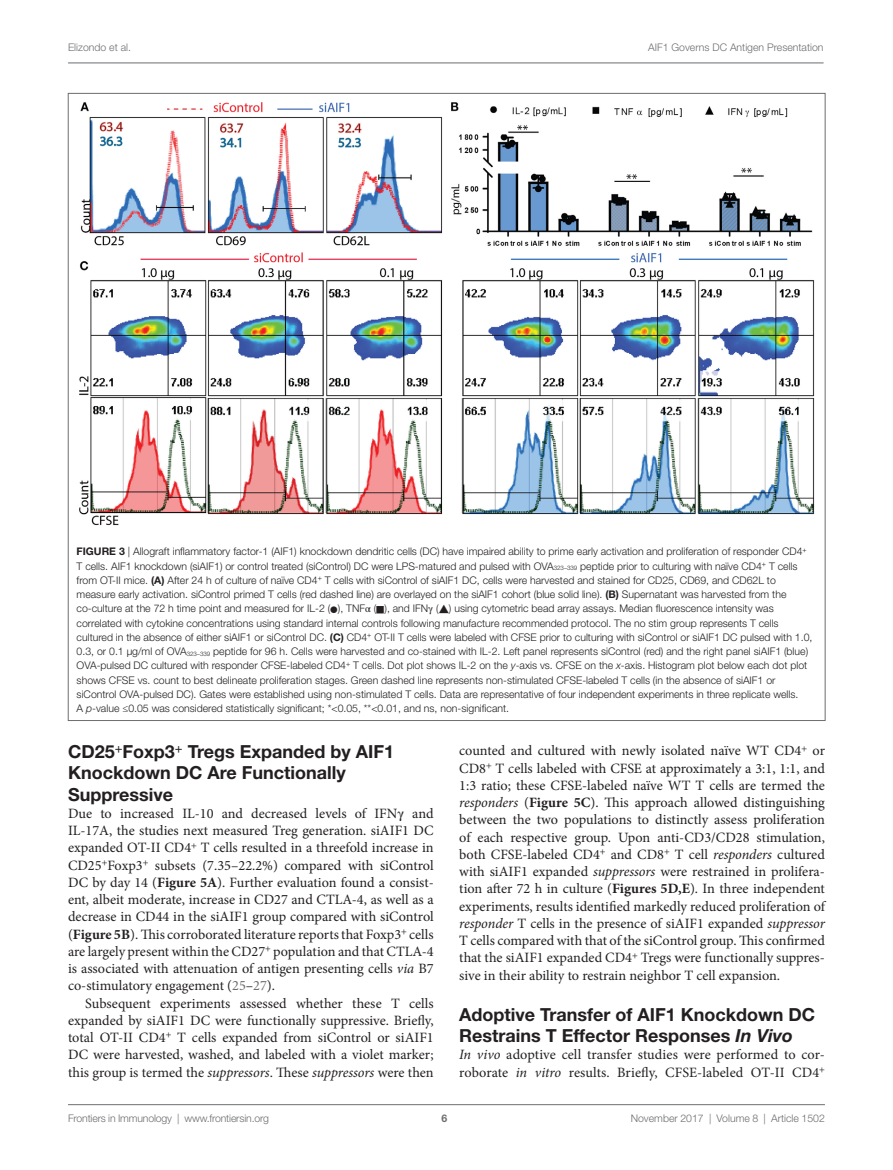
<style>
.page{position:relative;width:893px;height:1170px;background:#fff}
.page>*{position:absolute;margin:0;border:0;box-sizing:border-box;transform-origin:0 0}
.t1{font:700 18px/21px "Helvetica Neue LT Std";color:#231f20}
.t2{font:14.25px/17.2px "Minion Pro";color:#231f20;text-align:justify}
.t3{font:300 10.5px/14.2px "Helvetica Neue LT Std";color:#231f20}
.t4{font:300 10.5px "Helvetica Neue LT Std";color:#6c6d70}
.t5{font:700 10.5px "Helvetica Neue LT Std";color:#6c6d70}
.s1{font-weight:700}
.s2{font-family:"STIX General";font-weight:400;font-size:9px}
.s3{font-family:"STIX General";font-weight:400}
.s4{font-style:italic}
.s5{font-family:"STIX General"}
.s6{color:#6c6d70}
</style>
<div class="page">
<img style="left:79px;top:102px;width:736px;height:423px">
<hr style="left:68px;top:63px;width:756px;height:1px;background:#6c6d70">
<hr style="left:68px;top:1104px;width:757px;height:1px;background:#6c6d70">
<p class="t4" style="left:68px;top:41px;width:65px">Elizondo et al.</p>
<p class="t4" style="left:648px;top:41px;width:177px">AIF1 Governs DC Antigen Presentation</p>
<p class="t3" style="left:77px;top:544px;width:737px"><span class="s1">Figure 3</span> | Allograft inflammatory factor-1 (AIF1) knockdown dendritic cells (DC) have impaired ability to prime early activation and proliferation of responder CD4<sup>+ </sup>T cells. AIF1 knockdown (siAIF1) or control treated (siControl) DC were LPS-matured and pulsed with OVA<sub>323–339</sub> peptide prior to culturing with naïve CD4<sup>+</sup> T cells from OT-II mice. <span class="s1">(A)</span> After 24 h of culture of naïve CD4<sup>+</sup> T cells with siControl of siAIF1 DC, cells were harvested and stained for CD25, CD69, and CD62L to measure early activation. siControl primed T cells (red dashed line) are overlayed on the siAIF1 cohort (blue solid line). <span class="s1">(B)</span> Supernatant was harvested from the co-culture at the 72 h time point and measured for IL-2 (<span class="s2">●</span>), TNF<span class="s3">α</span> (<span class="s2">■</span>), and IFN<span class="s3">γ</span> (<span class="s2">▲</span>) using cytometric bead array assays. Median fluorescence intensity was correlated with cytokine concentrations using standard internal controls following manufacture recommended protocol. The no stim group represents T cells cultured in the absence of either siAIF1 or siControl DC. <span class="s1">(C)</span> CD4<sup>+</sup> OT-II T cells were labeled with CFSE prior to culturing with siControl or siAIF1 DC pulsed with 1.0, 0.3, or 0.1 µg/ml of OVA<sub>323–339</sub> peptide for 96 h. Cells were harvested and co-stained with IL-2. Left panel represents siControl (red) and the right panel siAIF1 (blue)<br>OVA-pulsed DC cultured with responder CFSE-labeled CD4<sup>+</sup> T cells. Dot plot shows IL-2 on the <span class="s4">y</span>-axis vs. CFSE on the <span class="s4">x</span>-axis. Histogram plot below each dot plot shows CFSE vs. count to best delineate proliferation stages. Green dashed line represents non-stimulated CFSE-labeled T cells (in the absence of siAIF1 or siControl OVA-pulsed DC). Gates were established using non-stimulated T cells. Data are representative of four independent experiments in three replicate wells.<br>A <span class="s4">p</span>-value ≤0.05 was considered statistically significant; *&lt;0.05, **&lt;0.01, and ns, non-significant.</p>
<p class="t1" style="left:68px;top:741px;width:328px">CD25<sup>+</sup>Foxp3<sup>+</sup> Tregs Expanded by AI F1<br>Knockdown DC Are Functionally<br>Suppressive</p>
<p class="t2" style="left:68px;top:804px;width:367px">Due to increased IL-10 and decreased levels of IFN<span class="s5">γ</span> and IL-17A, the studies next measured Treg generation. siAIF1 DC expanded OT-II CD4<sup>+</sup> T cells resulted in a threefold increase in CD25<sup>+</sup>Foxp3<sup>+</sup> subsets (7.35–22.2%) compared with siControl DC by day 14 (<span class="s1">Figure 5A</span>). Further evaluation found a consist&shy;ent, albeit moderate, increase in CD27 and CTLA-4, as well as a decrease in CD44 in the siAIF1 group compared with siControl (<span class="s1">Figure 5B</span>). This corroborated literature reports that Foxp3<sup>+</sup> cells are largely present within the CD27<sup>+</sup> population and that CTLA-4 is associated with attenuation of antigen presenting cells <span class="s4">via</span> B7 co-stimulatory engagement (<span class="s6">25</span>–<span class="s6">27</span>).</p>
<p class="t2" style="left:68px;top:994px;width:367px;text-indent:17px">Subsequent experiments assessed whether these T cells expanded by siAIF1 DC were functionally suppressive. Briefly, total OT-II CD4<sup>+</sup> T cells expanded from siControl or siAIF1<br>DC were harvested, washed, and labeled with a violet marker; this group is termed the <span class="s4">suppressors</span>. These <span class="s4">suppressors</span> were then</p>
<p class="t2" style="left:459px;top:742px;width:367px">counted and cultured with newly isolated naïve WT CD4<sup>+</sup> or CD8<sup>+</sup> T cells labeled with CFSE at approximately a 3:1, 1:1, and 1:3 ratio; these CFSE-labeled naïve WT T cells are termed the <span class="s4">responders</span> (<span class="s1">Figure 5C</span>). This approach allowed distinguishing between the two populations to distinctly assess proliferation of each respective group. Upon anti-CD3/CD28 stimulation, both CFSE-labeled CD4<sup>+</sup> and CD8<sup>+</sup> T cell <span class="s4">responders</span> cultured with siAIF1 expanded <span class="s4">suppressors</span> were restrained in prolifera&shy;tion after 72 h in culture (<span class="s1">Figures 5D,E</span>). In three independent experiments, results identified markedly reduced proliferation of <span class="s4">responder</span> T cells in the presence of siAIF1 expanded <span class="s4">suppressor </span>T cells compared with that of the siControl group. This confirmed that the siAIF1 expanded CD4<sup>+</sup> Tregs were functionally suppres&shy;sive in their ability to restrain neighbor T cell expansion.</p>
<p class="t1" style="left:459px;top:1003px;width:356px">Adoptive Transfer of AI F1 Knockdown DC<br>Restrains T Effector Responses <span class="s4">In Vivo</span></p>
<p class="t2" style="left:459px;top:1046px;width:367px"><span class="s4">In vivo</span> adoptive cell transfer studies were performed to cor&shy;roborate <span class="s4">in vitro</span> results. Briefly, CFSE-labeled OT-II CD4<sup>+</sup></p>
<p class="t4" style="left:68px;top:1111px;width:203px">Frontiers in Immunology | www.frontiersin.org</p>
<p class="t4" style="left:631px;top:1111px;width:196px">November 2017 | Volume 8 | Article 1502</p>
<p class="t5" style="left:441px;top:1111px;width:7px">6</p>
</div>
